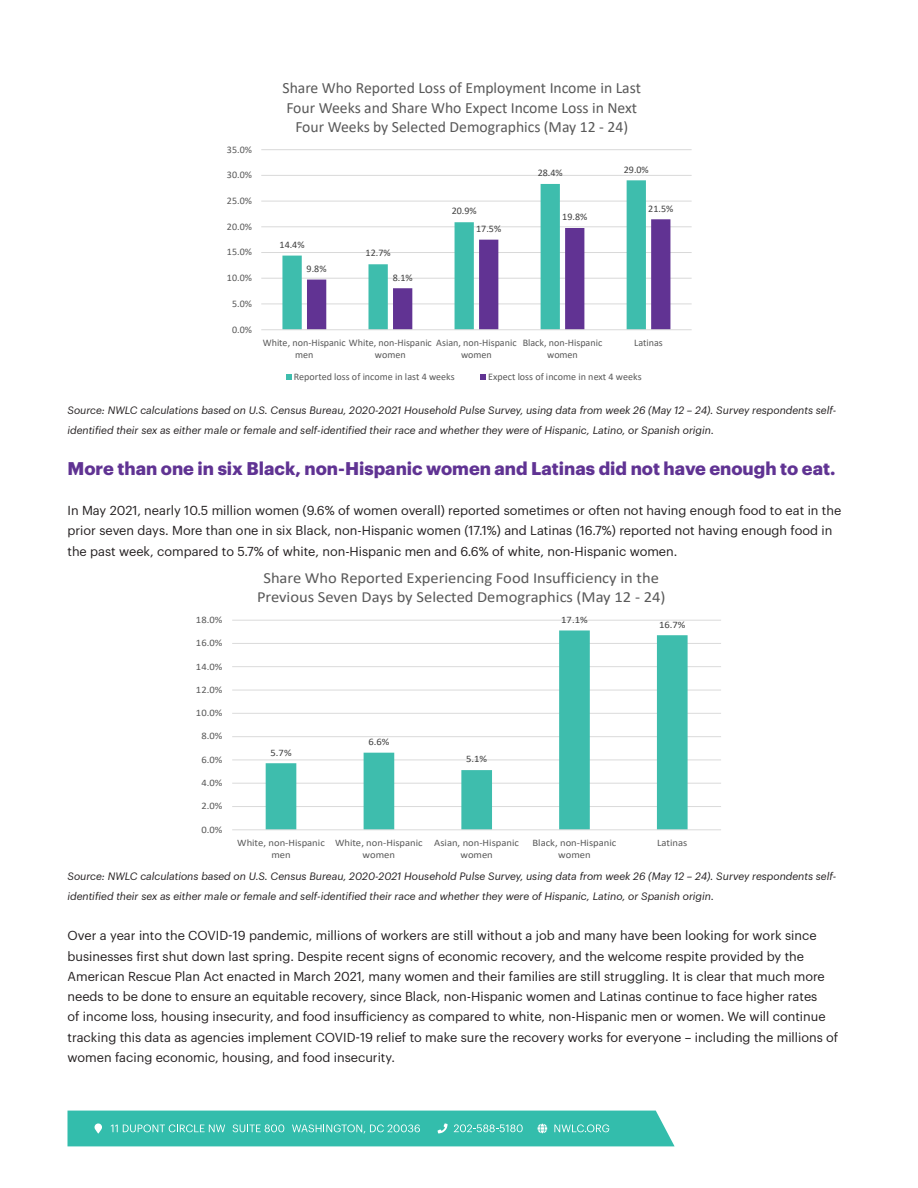
<style>
.page{position:relative;width:918px;height:1188px;background:#fff}
.page>*{position:absolute;margin:0;border:0;box-sizing:border-box;transform-origin:0 0}
.MAIN_TITLE{font:700 18px "Graphik";color:#603393}
.t1{font:15.6px/19px "Calibri";color:#595959;text-align:center}
.t2{font:15.45px/18.9px "Calibri";color:#595959;text-align:center;scale:1.07 1}
.MAIN_TITLE-2{font:12.75px/20.2px "Graphik";color:#231f20}
.MAIN_TITLE-3{font:italic 10.5px/20.2px "Graphik";color:#231f20}
.t3{font:10.05px/12.3px "Calibri";color:#595959}
.t4{font:10.05px "Calibri";color:#404040}
.t5{font:9.9px/12.1px "Calibri";color:#595959;text-align:center;scale:1.07 1}
.t6{font:9.9px "Calibri";color:#404040;scale:1.07 1}
</style>
<div class="page">
<svg style="left:67px;top:1111px;width:608px;height:35px;background:#40c1b1"></svg>
<svg style="left:261px;top:149px;width:431px;height:231px"></svg>
<svg style="left:232px;top:619px;width:489px;height:212px"></svg>
<p class="t3" style="left:227px;top:143px;width:27px">35.0%</p>
<p class="t3" style="left:227px;top:169px;width:27px">30.0%</p>
<p class="t3" style="left:227px;top:194px;width:27px">25.0%</p>
<p class="t3" style="left:227px;top:220px;width:27px">20.0%</p>
<p class="t3" style="left:227px;top:246px;width:27px">15.0%</p>
<p class="t3" style="left:227px;top:271px;width:27px">10.0%</p>
<p class="t3" style="left:232px;top:297px;width:21px">5.0%</p>
<p class="t3" style="left:232px;top:323px;width:21px">0.0%</p>
<p class="t1" style="left:282px;top:78px;width:360px">Share Who Reported Loss of Employment Income in Last<br>Four Weeks and Share Who Expect Income Loss in Next<br>Four Weeks by Selected Demographics (May 12 - 24)</p>
<p class="t4" style="left:280px;top:238px;width:27px">14.4%</p>
<p class="t4" style="left:307px;top:261px;width:21px">9.8%</p>
<p class="t4" style="left:366px;top:246px;width:27px">12.7%</p>
<p class="t4" style="left:393px;top:270px;width:21px">8.1%</p>
<p class="t4" style="left:452px;top:204px;width:27px">20.9%</p>
<p class="t4" style="left:476px;top:222px;width:27px">17.5%</p>
<p class="t4" style="left:538px;top:166px;width:27px">28.4%</p>
<p class="t4" style="left:562px;top:210px;width:27px">19.8%</p>
<p class="t4" style="left:624px;top:162px;width:27px">29.0%</p>
<p class="t4" style="left:648px;top:201px;width:27px">21.5%</p>
<p class="t3" style="left:295px;top:336px;width:223px;text-indent:-32px">White, non-Hispanic White, non-Hispanic Asian, non-Hispanic men</p>
<p class="t3" style="left:523px;top:336px;width:81px;text-align:center">Black, non-Hispanic women</p>
<p class="t3" style="left:634px;top:336px;width:30px">Latinas</p>
<p class="t3" style="left:375px;top:348px;width:32px">women</p>
<p class="t3" style="left:461px;top:348px;width:32px">women</p>
<p class="t3" style="left:294px;top:370px;width:162px">Reported loss of income in last 4 weeks</p>
<p class="t3" style="left:488px;top:370px;width:155px">Expect loss of income in next 4 weeks</p>
<p class="MAIN_TITLE-3" style="left:68px;top:399px;width:770px">Source: NWLC calculations based on U.S. Census Bureau, 2020-2021 Household Pulse Survey, using data from week 26 (May 12 – 24). Survey respondents self&shy;identified their sex as either male or female and self-identified their race and whether they were of Hispanic, Latino, or Spanish origin.</p>
<p class="MAIN_TITLE" style="left:68px;top:454px;width:769px">More than one in six Black, non-Hispanic women and Latinas did not have enough to eat.</p>
<p class="MAIN_TITLE-2" style="left:68px;top:499px;width:775px">In May 2021, nearly 10.5 million women (9.6% of women overall) reported sometimes or often not having enough food to eat in the prior seven days. More than one in six Black, non-Hispanic women (17.1%) and Latinas (16.7%) reported not having enough food in the past week, compared to 5.7% of white, non-Hispanic men and 6.6% of white, non-Hispanic women.</p>
<p class="t5" style="left:196px;top:613px;width:26px">18.0%</p>
<p class="t5" style="left:196px;top:637px;width:26px">16.0%</p>
<p class="t5" style="left:196px;top:660px;width:26px">14.0%</p>
<p class="t5" style="left:196px;top:683px;width:26px">12.0%</p>
<p class="t5" style="left:196px;top:707px;width:26px">10.0%</p>
<p class="t5" style="left:201px;top:730px;width:21px">8.0%</p>
<p class="t5" style="left:201px;top:753px;width:21px">6.0%</p>
<p class="t5" style="left:201px;top:776px;width:21px">4.0%</p>
<p class="t5" style="left:201px;top:800px;width:21px">2.0%</p>
<p class="t5" style="left:201px;top:823px;width:21px">0.0%</p>
<p class="t2" style="left:257px;top:568px;width:383px">Share Who Reported Experiencing Food Insufficiency in the<br>Previous Seven Days by Selected Demographics (May 12 - 24)</p>
<p class="t6" style="left:271px;top:745px;width:21px">5.7%</p>
<p class="t6" style="left:368px;top:735px;width:21px">6.6%</p>
<p class="t6" style="left:466px;top:752px;width:21px">5.1%</p>
<p class="t6" style="left:561px;top:613px;width:26px">17.1%</p>
<p class="t6" style="left:659px;top:617px;width:26px">16.7%</p>
<p class="t5" style="left:237px;top:836px;width:83px">White, non-Hispanic men</p>
<p class="t5" style="left:335px;top:836px;width:83px">White, non-Hispanic women</p>
<p class="t5" style="left:434px;top:836px;width:81px">Asian, non-Hispanic women</p>
<p class="t5" style="left:533px;top:836px;width:80px">Black, non-Hispanic women</p>
<p class="t5" style="left:657px;top:836px;width:30px">Latinas</p>
<p class="MAIN_TITLE-3" style="left:68px;top:865px;width:770px">Source: NWLC calculations based on U.S. Census Bureau, 2020-2021 Household Pulse Survey, using data from week 26 (May 12 – 24). Survey respondents self&shy;identified their sex as either male or female and self-identified their race and whether they were of Hispanic, Latino, or Spanish origin.</p>
<p class="MAIN_TITLE-2" style="left:68px;top:924px;width:772px">Over a year into the COVID-19 pandemic, millions of workers are still without a job and many have been looking for work since businesses first shut down last spring. Despite recent signs of economic recovery, and the welcome respite provided by the American Rescue Plan Act enacted in March 2021, many women and their families are still struggling. It is clear that much more needs to be done to ensure an equitable recovery, since Black, non-Hispanic women and Latinas continue to face higher rates<br>of income loss, housing insecurity, and food insufficiency as compared to white, non-Hispanic men or women. We will continue tracking this data as agencies implement COVID-19 relief to make sure the recovery works for everyone – including the millions of women facing economic, housing, and food insecurity.</p>
</div>
